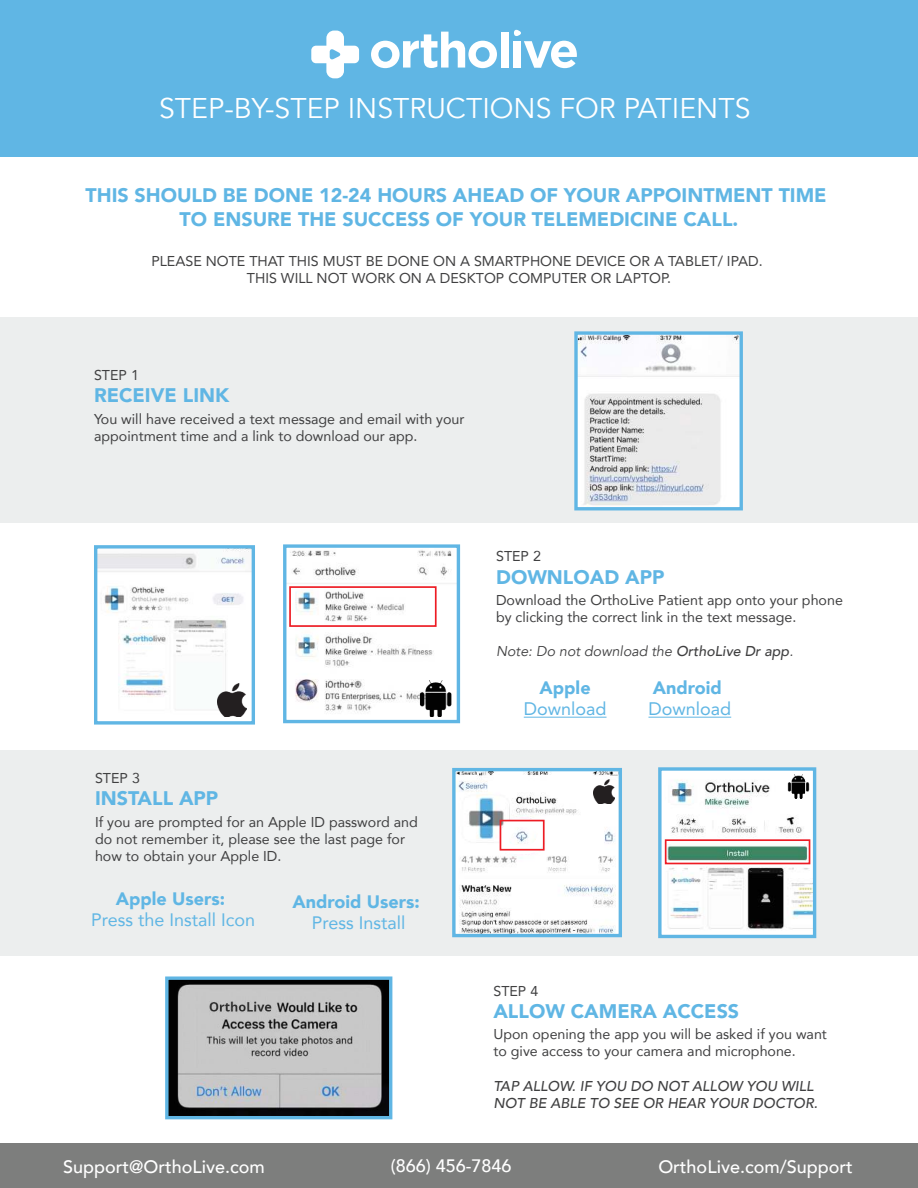
<style>
.page{position:relative;width:918px;height:1188px;background:#fff}
.page>*{position:absolute;margin:0;border:0;box-sizing:border-box;transform-origin:0 0}
.t1{font:28.5px "Avenir";color:#fff}
.t2{font:900 19.65px/23.5px "Avenir";color:#60b6e4;text-align:center}
.t3{font:500 18px "Avenir";color:#fff}
.t4{font:18px "Avenir";color:#60b6e4}
.t5{font:900 18px "Avenir";color:#60b6e4}
.t6{font:14.25px/17.1px "Avenir";color:#404041}
.t7{font:italic 500 14.25px/17.1px "Avenir";color:#404041}
.t8{font:italic 14.25px "Avenir";color:#404041}
.s1{font-weight:500}
</style>
<div class="page">
<div style="left:0;top:0;width:918px;height:156px;background:#60b6e4"></div>
<div style="left:0;top:317px;width:918px;height:206px;background:#eceeee"></div>
<div style="left:0;top:750px;width:918px;height:206px;background:#eceeee"></div>
<div style="left:0;top:1143px;width:918px;height:45px;background:#7d7e7d"></div>
<hr style="left:524px;top:717px;width:83px;height:1px;background:#60b6e4">
<hr style="left:648px;top:717px;width:83px;height:1px;background:#60b6e4">
<img style="left:287px;top:550px;width:169px;height:167px">
<div style="left:283px;top:544px;width:177px;height:179px;border:3px solid #60b6e4"></div>
<img style="left:418px;top:681px;width:35px;height:35px">
<img style="left:98px;top:549px;width:153px;height:162px">
<div style="left:94px;top:545px;width:161px;height:180px;border:3px solid #60b6e4"></div>
<img style="left:218px;top:684px;width:28px;height:33px">
<img style="left:456px;top:772px;width:162px;height:161px">
<div style="left:452px;top:768px;width:170px;height:169px;border:3px solid #60b6e4"></div>
<img style="left:662px;top:771px;width:150px;height:163px">
<div style="left:658px;top:767px;width:158px;height:171px;border:3px solid #60b6e4"></div>
<img style="left:786px;top:774px;width:25px;height:24px">
<img style="left:594px;top:779px;width:20px;height:24px">
<svg style="left:371px;top:32px;width:126px;height:36px"></svg>
<div style="left:501px;top:32px;width:7px;height:36px;background:#fff"></div>
<div style="left:326px;top:31px;width:18px;height:47px;background:#fff;border-radius:8px"></div>
<div style="left:311px;top:46px;width:48px;height:17px;background:#fff;border-radius:5px"></div>
<svg style="left:330px;top:49px;width:11px;height:11px"></svg>
<svg style="left:514px;top:29px;width:63px;height:39px"></svg>
<div style="left:289px;top:586px;width:148px;height:41px;border:2px solid #ed1c24"></div>
<div style="left:665px;top:839px;width:145px;height:25px;border:2px solid #ed1c24"></div>
<svg style="left:499px;top:817px;width:49px;height:38px"></svg>
<div style="left:500px;top:820px;width:45px;height:31px;border:2px solid #ed1c24"></div>
<img style="left:169px;top:980px;width:219px;height:135px">
<div style="left:165px;top:976px;width:227px;height:143px;border:3px solid #60b6e4"></div>
<img style="left:578px;top:335px;width:161px;height:171px">
<div style="left:574px;top:331px;width:169px;height:179px;border:3px solid #60b6e4"></div>
<h1 class="t1" style="left:159px;top:91px;width:593px">STEP-BY-STEP INSTRUCTIONS FOR PATIENTS</h1>
<h2 class="t2" style="left:86px;top:185px;width:743px">THIS SHOULD BE DONE 12-24 HOURS AHEAD OF YOUR APPOINTMENT TIME<br>TO ENSURE THE SUCCESS OF YOUR TELEMEDICINE CALL.</h2>
<p class="t6" style="left:151px;top:254px;width:613px;text-align:center">PLEASE NOTE THAT THIS MUST BE DONE ON A SMARTPHONE DEVICE OR A TABLET/ IPAD.<br>THIS WILL NOT WORK ON A DESKTOP COMPUTER OR LAPTOP.</p>
<p class="t6" style="left:94px;top:368px;width:46px">STEP 1</p>
<p class="t6" style="left:94px;top:411px;width:372px">You will have received a text message and email with your appointment time and a link to download our app.</p>
<h2 class="t2" style="left:94px;top:385px;width:137px">RECEIVE LINK</h2>
<p class="t6" style="left:95px;top:771px;width:46px">STEP 3</p>
<p class="t6" style="left:95px;top:814px;width:324px">If you are prompted for an Apple ID password and do not remember it, please see the last page for how to obtain your Apple ID.</p>
<h2 class="t2" style="left:95px;top:788px;width:125px">INSTALL APP</h2>
<p class="t5" style="left:116px;top:891px;width:111px">Apple Users:</p>
<p class="t4" style="left:91px;top:913px;width:166px">Press the Install Icon</p>
<p class="t5" style="left:292px;top:894px;width:129px">Android Users:</p>
<p class="t4" style="left:312px;top:916px;width:95px">Press Install</p>
<p class="t6" style="left:496px;top:549px;width:46px">STEP 2</p>
<p class="t6" style="left:496px;top:593px;width:348px">Download the OrthoLive Patient app onto your phone by clicking the correct link in the text message.</p>
<p class="t8" style="left:496px;top:643px;width:299px">Note: Do not download the <span class="s1">OrthoLive Dr app</span>.</p>
<h2 class="t2" style="left:496px;top:567px;width:170px">DOWNLOAD APP</h2>
<p class="t5" style="left:540px;top:680px;width:53px">Apple</p>
<p class="t4" style="left:524px;top:699px;width:84px">Download</p>
<p class="t5" style="left:653px;top:680px;width:71px">Android</p>
<p class="t4" style="left:648px;top:699px;width:84px">Download</p>
<p class="t6" style="left:493px;top:983px;width:46px">STEP 4</p>
<p class="t6" style="left:493px;top:1027px;width:335px">Upon opening the app you will be asked if you want to give access to your camera and microphone.</p>
<p class="t7" style="left:493px;top:1079px;width:326px">TAP ALLOW. IF YOU DO NOT ALLOW YOU WILL<br>NOT BE ABLE TO SEE OR HEAR YOUR DOCTOR.</p>
<h2 class="t2" style="left:493px;top:1001px;width:247px">ALLOW CAMERA ACCESS</h2>
<p class="t3" style="left:63px;top:1160px;width:203px">Support@OrthoLive.com</p>
<p class="t3" style="left:391px;top:1159px;width:122px">(866) 456-7846</p>
<p class="t3" style="left:658px;top:1160px;width:196px">OrthoLive.com/Support</p>
</div>
